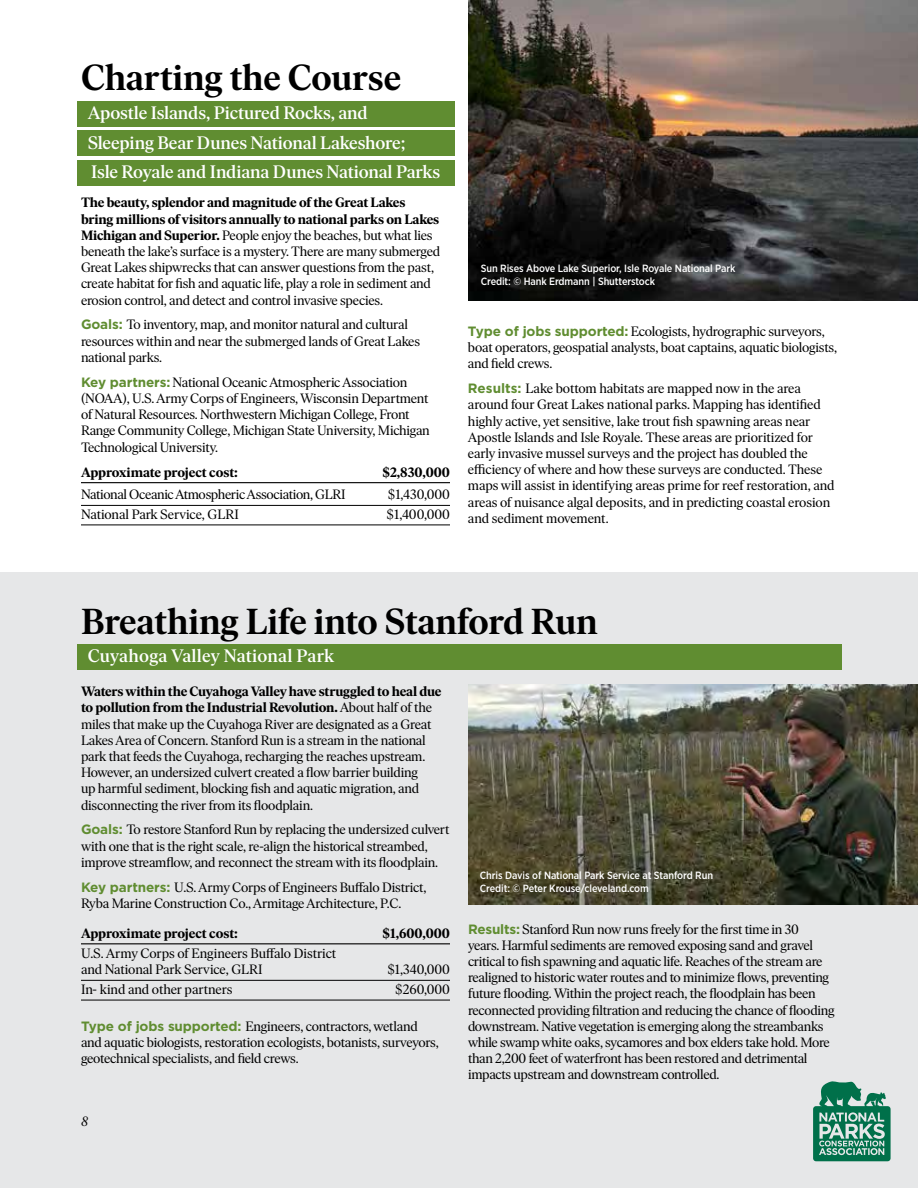
<style>
.page{position:relative;width:918px;height:1188px;background:#fff}
.page>*{position:absolute;margin:0;border:0;box-sizing:border-box;transform-origin:0 0}
.t1{font:600 36px "Ivar Headline";letter-spacing:-.005em;color:#000}
.t2{font:500 18px/29.2px "Ivar Headline";letter-spacing:-.005em;color:#fff}
.t3{font:13.5px/16.2px "Ivar Headline";letter-spacing:-.015em;color:#000}
.t4{font:700 13.5px "Ivar Headline";letter-spacing:-.01em;color:#000}
.t5{font:italic 13.5px "Ivar Headline";color:#000}
.t6{font:500 10.5px/12.6px "Gotham Narrow";letter-spacing:-.01em;color:#fff}
.s1{font-weight:700}
.s2{font-family:"Gotham";font-weight:700;color:#608d31}
</style>
<div class="page">
<div style="left:0;top:572px;width:918px;height:616px;background:#e6e7e8"></div>
<div style="left:77px;top:644px;width:764px;height:26px;background:#608d31"></div>
<div style="left:77px;top:101px;width:377px;height:26px;background:#608d31"></div>
<div style="left:77px;top:131px;width:377px;height:25px;background:#608d31"></div>
<div style="left:77px;top:160px;width:377px;height:25px;background:#608d31"></div>
<hr style="left:81px;top:482px;width:369px;height:1px;background:#000">
<hr style="left:81px;top:505px;width:369px;height:1px;background:#000">
<hr style="left:81px;top:525px;width:369px;height:1px;background:#000">
<hr style="left:81px;top:943px;width:369px;height:1px;background:#000">
<hr style="left:81px;top:980px;width:369px;height:1px;background:#000">
<hr style="left:81px;top:1000px;width:369px;height:1px;background:#000">
<img style="left:468px;top:0;width:450px;height:300px">
<img style="left:468px;top:685px;width:450px;height:220px">
<svg style="left:813px;top:1081px;width:78px;height:80px"></svg>
<h1 class="t1" style="left:81px;top:57px;width:322px">Charting the Course</h1>
<h2 class="t2" style="left:88px;top:99px;width:354px">Apostle Islands, Pictured Rocks, and<br>Sleeping Bear Dunes National Lakeshore;<br>Isle Royale and Indiana Dunes National Parks</h2>
<p class="t3" style="left:81px;top:195px;width:361px"><span class="s1">The beauty, splendor and magnitude of the Great Lakes bring millions of visitors annually to national parks on Lakes Michigan and Superior.</span> People enjoy the beaches, but what lies beneath the lake’s surface is a mystery. There are many submerged Great Lakes shipwrecks that can answer questions from the past, create habitat for fish and aquatic life, play a role in sediment and erosion control, and detect and control invasive species.</p>
<p class="t3" style="left:81px;top:317px;width:341px"><span class="s2">Goals:</span> To inventory, map, and monitor natural and cultural resources within and near the submerged lands of Great Lakes national parks.</p>
<p class="t3" style="left:81px;top:374px;width:350px"><span class="s2">Key partners:</span> National Oceanic Atmospheric Association (NOAA), U.S. Army Corps of Engineers, Wisconsin Department of Natural Resources. Northwestern Michigan College, Front Range Community College, Michigan State University, Michigan Technological University.</p>
<p class="t4" style="left:81px;top:464px;width:158px">Approximate project cost:</p>
<p class="t4" style="left:383px;top:464px;width:69px">$2,830,000</p>
<p class="t3" style="left:81px;top:487px;width:266px">National Oceanic Atmospheric Association, GLRI</p>
<p class="t3" style="left:388px;top:487px;width:64px">$1,430,000</p>
<p class="t3" style="left:81px;top:506px;width:159px">National Park Service, GLRI</p>
<p class="t3" style="left:387px;top:506px;width:65px">$1,400,000</p>
<p class="t6" style="left:481px;top:262px;width:256px">Sun Rises Above Lake Superior, Isle Royale National Park<br>Credit: © Hank Erdmann | Shutterstock</p>
<p class="t3" style="left:468px;top:323px;width:370px"><span class="s2">Type of jobs supported:</span> Ecologists, hydrographic surveyors, boat operators, geospatial analysts, boat captains, aquatic biologists, and field crews.</p>
<p class="t3" style="left:468px;top:380px;width:368px"><span class="s2">Results:</span> Lake bottom habitats are mapped now in the area around four Great Lakes national parks. Mapping has identified highly active, yet sensitive, lake trout fish spawning areas near Apostle Islands and Isle Royale. These areas are prioritized for early invasive mussel surveys and the project has doubled the efficiency of where and how these surveys are conducted. These maps will assist in identifying areas prime for reef restoration, and areas of nuisance algal deposits, and in predicting coastal erosion and sediment movement.</p>
<h1 class="t1" style="left:81px;top:601px;width:518px">Breathing Life into Stanford Run</h1>
<h2 class="t2" style="left:88px;top:641px;width:248px">Cuyahoga Valley National Park</h2>
<p class="t3" style="left:81px;top:684px;width:362px"><span class="s1">Waters within the Cuyahoga Valley have struggled to heal due to pollution from the Industrial Revolution.</span> About half of the miles that make up the Cuyahoga River are designated as a Great Lakes Area of Concern. Stanford Run is a stream in the national park that feeds the Cuyahoga, recharging the reaches upstream.<br>However, an undersized culvert created a flow barrier building<br>up harmful sediment, blocking fish and aquatic migration, and disconnecting the river from its floodplain.</p>
<p class="t3" style="left:81px;top:822px;width:370px"><span class="s2">Goals:</span> To restore Stanford Run by replacing the undersized culvert with one that is the right scale, re-align the historical streambed, improve streamflow, and reconnect the stream with its floodplain.</p>
<p class="t3" style="left:81px;top:879px;width:347px"><span class="s2">Key partners:</span> U.S. Army Corps of Engineers Buffalo District,<br>Ryba Marine Construction Co., Armitage Architecture, P.C.</p>
<p class="t4" style="left:81px;top:925px;width:158px">Approximate project cost:</p>
<p class="t4" style="left:382px;top:925px;width:69px">$1,600,000</p>
<p class="t3" style="left:81px;top:945px;width:257px;line-height:16.8px">U.S. Army Corps of Engineers Buffalo District and National Park Service, GLRI</p>
<p class="t3" style="left:387px;top:962px;width:64px">$1,340,000</p>
<p class="t3" style="left:81px;top:981px;width:153px">In- kind and other partners</p>
<p class="t3" style="left:395px;top:981px;width:56px">$260,000</p>
<p class="t3" style="left:81px;top:1018px;width:359px"><span class="s2">Type of jobs supported:</span> Engineers, contractors, wetland and aquatic biologists, restoration ecologists, botanists, surveyors, geotechnical specialists, and field crews.</p>
<p class="t5" style="left:81px;top:1114px;width:8px">8</p>
<p class="t6" style="left:480px;top:869px;width:235px">Chris Davis of National Park Service at Stanford Run<br>Credit: © Peter Krouse/cleveland.com</p>
<p class="t3" style="left:468px;top:921px;width:368px"><span class="s2">Results:</span> Stanford Run now runs freely for the first time in 30<br>years. Harmful sediments are removed exposing sand and gravel critical to fish spawning and aquatic life. Reaches of the stream are realigned to historic water routes and to minimize flows, preventing future flooding. Within the project reach, the floodplain has been reconnected providing filtration and reducing the chance of flooding downstream. Native vegetation is emerging along the streambanks while swamp white oaks, sycamores and box elders take hold. More than 2,200 feet of waterfront has been restored and detrimental impacts upstream and downstream controlled.</p>
</div>
